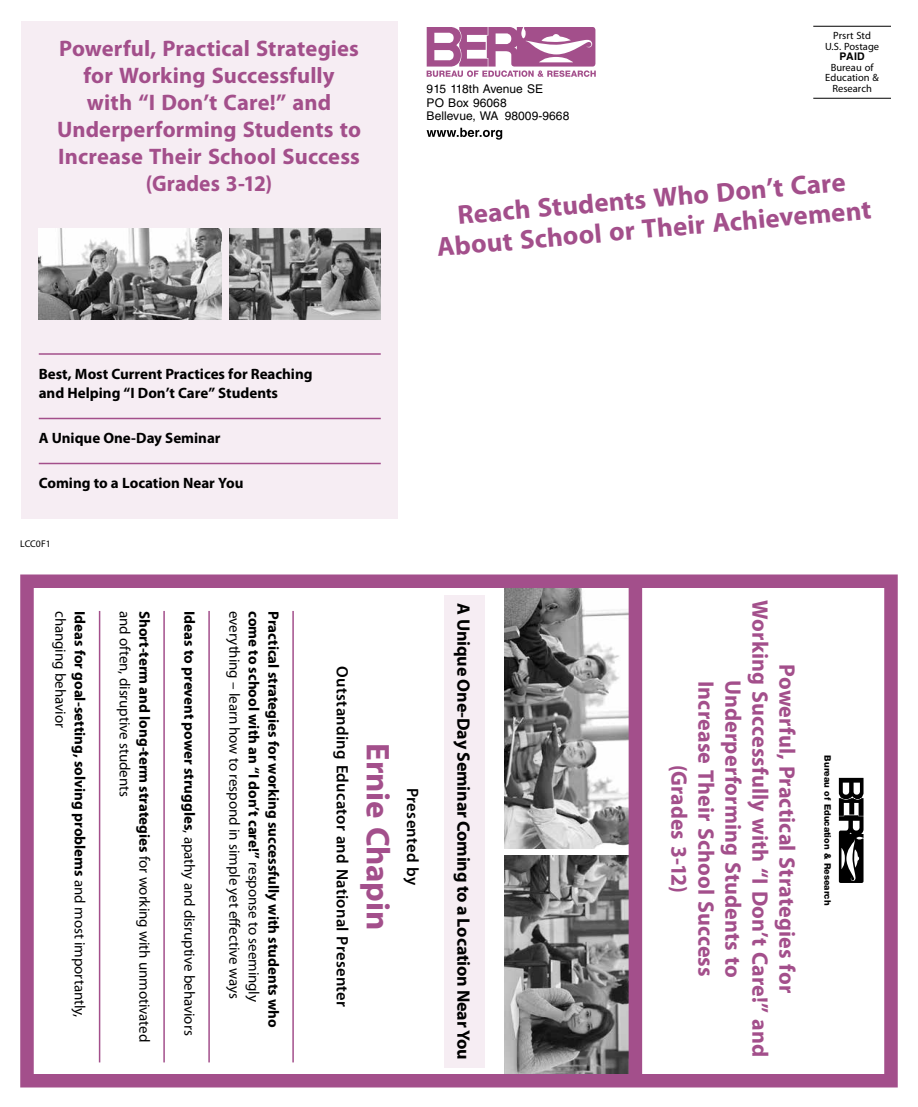
<style>
.page{position:relative;width:918px;height:1107px;background:#fff}
.page>*{position:absolute;margin:0;border:0;box-sizing:border-box;transform-origin:0 0}
.t1{font:700 33px "Myriad Pro";letter-spacing:-.01em;color:#a34f8b}
.t2{font:700 27px/30px "Myriad Pro";color:#a34f8b;text-align:center}
.t3{font:700 22.5px/27px "Myriad Pro";letter-spacing:.005em;color:#a34f8b;text-align:center}
.t4{font:700 22.5px "Myriad Pro";letter-spacing:.005em;color:#a34f8b;scale:.96 1}
.t5{font:700 18px "Myriad Pro";letter-spacing:-.01em;color:#000}
.t6{font:600 16.5px "Myriad Pro";letter-spacing:.02em;color:#000}
.t7{font:700 15px/19.5px "Myriad Pro";color:#000}
.t8{font:15px "Myriad Pro";letter-spacing:-.005em;color:#000}
.t9{font:12px/13.5px "Helvetica LT Std";letter-spacing:.005em;color:#000}
.t10{font:10.5px/10.5px "Myriad Pro";letter-spacing:.005em;color:#000;text-align:center}
.t11{font:700 10.5px "Helvetica LT Std";color:#000}
.t12{font:9.75px "Myriad Pro";letter-spacing:-.01em;color:#000}
.t13{font:800 9px "Helvetica Neue LT Std";color:#000}
.s1{font-weight:400}
.s2{font-weight:700}
</style>
<div class="page">
<div style="left:21px;top:21px;width:376px;height:498px;background:#f6edf3"></div>
<div style="left:444px;top:595px;width:40px;height:473px;background:#f6edf3"></div>
<hr style="left:39px;top:353px;width:342px;height:2px;background:#a34f8b">
<hr style="left:39px;top:418px;width:342px;height:1px;background:#a34f8b">
<hr style="left:39px;top:463px;width:342px;height:1px;background:#a34f8b">
<hr style="left:292px;top:611px;width:2px;height:451px;background:#a34f8b">
<hr style="left:208px;top:611px;width:2px;height:451px;background:#a34f8b">
<hr style="left:163px;top:611px;width:2px;height:451px;background:#a34f8b">
<hr style="left:99px;top:611px;width:1px;height:451px;background:#a34f8b">
<hr style="left:813px;top:26px;width:78px;height:1px;background:#000">
<hr style="left:813px;top:98px;width:78px;height:1px;background:#000">
<svg style="left:427px;top:27px;width:169px;height:50px"></svg>
<svg style="left:427px;top:128px;width:75px;height:12px"></svg>
<svg style="left:839px;top:778px;width:25px;height:105px"></svg>
<img style="left:504px;top:856px;width:125px;height:217px">
<img style="left:504px;top:589px;width:125px;height:260px">
<img style="left:39px;top:228px;width:183px;height:92px">
<img style="left:229px;top:228px;width:152px;height:92px">
<div style="left:629px;top:580px;width:13px;height:501px;background:#a34f8b"></div>
<div style="left:20px;top:574px;width:878px;height:514px;border:14px solid #a34f8b"></div>
<h3 class="t3" style="left:57px;top:34px;width:306px">Powerful, Practical Strategies for Working Successfully<br>with “I Don’t Care!” and<br>Underperforming Students to<br>Increase Their School Success (Grades 3‑12)</h3>
<p class="t10" style="left:825px;top:30px;width:56px">Prsrt Std<br>U.S. Postage</p>
<p class="t11" style="left:839px;top:50px;width:27px">PAID</p>
<p class="t10" style="left:825px;top:62px;width:55px">Bureau of<br>Education &amp;</p>
<p class="t9" style="left:427px;top:82px;width:118px">915 118th Avenue SE</p>
<p class="t10" style="left:832px;top:83px;width:41px">Research</p>
<p class="t9" style="left:427px;top:96px;width:144px">PO Box 96068<br>Bellevue, WA 98009‑9668</p>
<h2 class="t2" style="left:433px;top:201px;width:437px;rotate:-5deg">Reach Students Who Don’t Care<br>About School or Their Achievement</h2>
<p class="t7" style="left:39px;top:363px;width:275px">Best, Most Current Practices for Reaching and Helping “I Don’t Care” Students</p>
<p class="t7" style="left:39px;top:428px;width:183px">A Unique One-Day Seminar</p>
<p class="t7" style="left:39px;top:473px;width:206px">Coming to a Location Near You</p>
<p class="t12" style="left:20px;top:538px;width:32px">LCC0F1</p>
<p class="t7" style="left:90px;top:611px;width:408px;rotate:90deg">Ideas for goal-setting, solving problems <span class="s1">and most importantly,</span></p>
<p class="t8" style="left:134px;top:611px;width:187px;rotate:90deg">and often, disruptive students</p>
<p class="t8" style="left:70px;top:611px;width:118px;rotate:90deg">changing behavior</p>
<p class="t7" style="left:155px;top:611px;width:433px;rotate:90deg">Short‑term and long‑term strategies <span class="s1">for working with unmotivated</span></p>
<p class="t7" style="left:264px;top:611px;width:393px;rotate:90deg">come to school with an “I don’t care!” <span class="s1">response to seemingly</span></p>
<p class="t7" style="left:284px;top:611px;width:418px;rotate:90deg">Practical strategies for working successfully with students who</p>
<p class="t8" style="left:199px;top:611px;width:426px;rotate:90deg"><span class="s2">Ideas to prevent power struggles</span>, apathy and disruptive behaviors</p>
<p class="t8" style="left:244px;top:611px;width:389px;rotate:90deg">everything – learn how to respond in simple yet effective ways</p>
<p class="t6" style="left:353px;top:666px;width:343px;rotate:90deg">Outstanding Educator and National Presenter</p>
<h1 class="t1" style="left:399px;top:743px;width:188px;rotate:90deg">Ernie Chapin</h1>
<p class="t6" style="left:423px;top:788px;width:99px;rotate:90deg">Presented by</p>
<p class="t5" style="left:475px;top:603px;width:458px;rotate:90deg">A Unique One-Day Seminar Coming to a Location Near You</p>
<h3 class="t4" style="left:694px;top:765px;width:135px;rotate:90deg">(Grades 3‑12)</h3>
<h3 class="t3" style="left:801px;top:600px;width:458px;rotate:90deg">Powerful, Practical Strategies for<br>Working Successfully with “I Don’t Care!” and</h3>
<h3 class="t3" style="left:720px;top:681px;width:297px;rotate:90deg">Increase Their School Success</h3>
<h3 class="t3" style="left:747px;top:680px;width:300px;rotate:90deg">Underperforming Students to</h3>
<p class="t13" style="left:833px;top:755px;width:151px;rotate:90deg">Bureau of Education &amp; Research</p>
</div>
